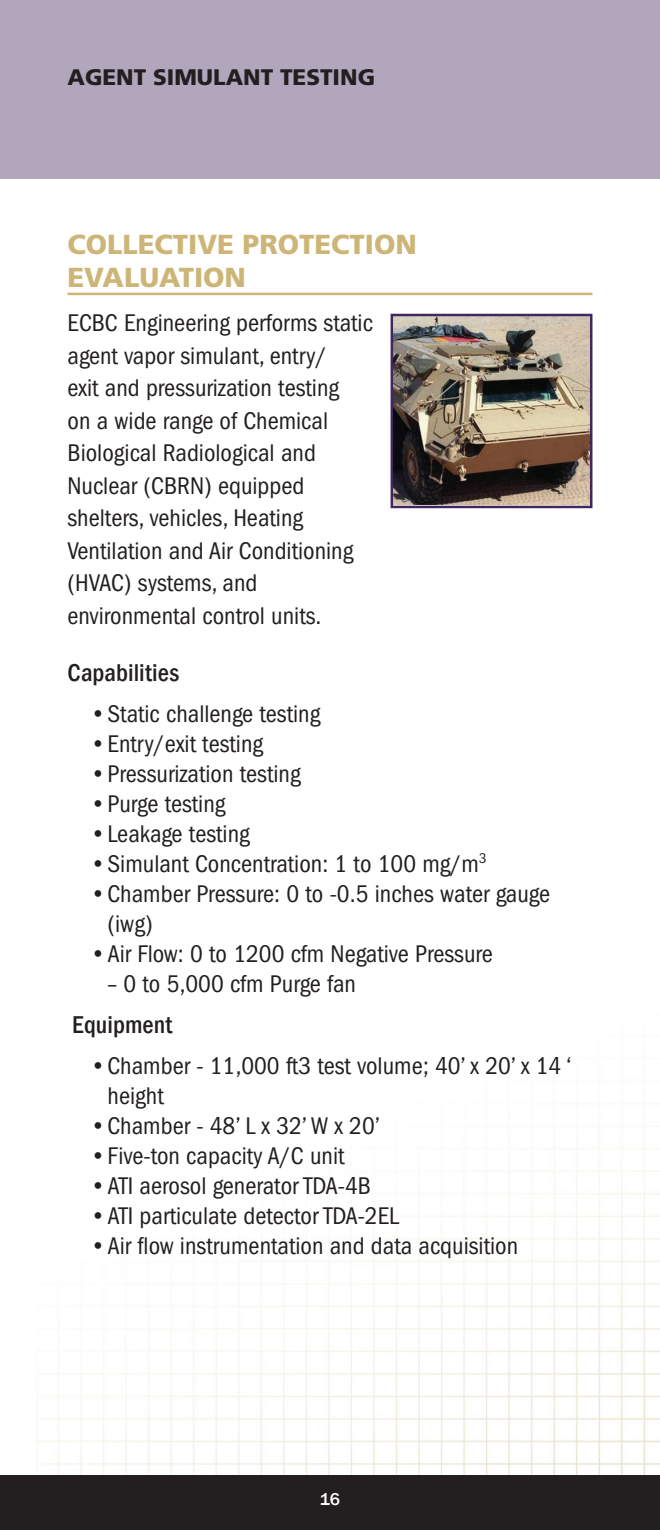
<style>
.page{position:relative;width:660px;height:1530px;background:#fff}
.page>*{position:absolute;margin:0;border:0;box-sizing:border-box;transform-origin:0 0}
.t1{font:900 27.5px/33px "Frutiger";color:#ccb576}
.t2{font:condensed 25px/32.5px "Franklin Gothic";color:#231f20}
.t3{font:500 condensed 25px "Franklin Gothic";letter-spacing:.005em;color:#231f20}
.t4{font:900 22.5px "Frutiger";color:#231f20}
.t5{font:500 17.5px "Franklin Gothic";color:#fff}
.s1{font-weight:500;font-size:23.75px}
</style>
<div class="page">
<img style="left:37px;top:178px;width:623px;height:1298px">
<div style="left:0;top:1476px;width:660px;height:54px;background:#231f20"></div>
<div style="left:0;top:0;width:660px;height:178px;background:#b1a6bb"></div>
<hr style="left:68px;top:293px;width:524px;height:2px;background:#ccb576">
<img style="left:394px;top:317px;width:195px;height:188px">
<div style="left:391px;top:314px;width:201px;height:194px;border:2px solid #41275e"></div>
<p class="t4" style="left:68px;top:64px;width:309px">AGENT SIMULANT TESTING</p>
<p class="t1" style="left:68px;top:228px;width:351px">COLLECTIVE PROTECTION<br>EVA</p>
<p class="t1" style="left:124px;top:261px;width:123px">LUATION</p>
<p class="t2" style="left:68px;top:307px;width:307px">ECBC Engineering performs static agent vapor simulant, entry/<br>exit and pressurization testing<br>on a wide range of Chemical<br>Biological Radiological and<br>Nuclear (CBRN) equipped shelters, vehicles, Heating<br>Ventilation and Air Conditioning (HVAC) systems, and environmental control units.</p>
<p class="t3" style="left:68px;top:656px;width:113px">Capabilities</p>
<p class="t2" style="left:90px;top:698px;width:232px"><span class="s1">•</span>Static challenge testing</p>
<p class="t2" style="left:90px;top:728px;width:175px"><span class="s1">•</span>Entry/exit testing</p>
<p class="t2" style="left:90px;top:758px;width:212px"><span class="s1">•</span>Pressurization testing</p>
<p class="t2" style="left:90px;top:788px;width:137px"><span class="s1">•</span>Purge testing</p>
<p class="t2" style="left:90px;top:818px;width:161px"><span class="s1">•</span>Leakage testing</p>
<p class="t2" style="left:90px;top:848px;width:398px"><span class="s1">•</span>Simulant Concentration: 1 to 100 mg/m<sup>3</sup></p>
<p class="t2" style="left:108px;top:879px;width:444px;line-height:30px;text-indent:-18px"><span class="s1">•</span>Chamber Pressure: 0 to -0.5 inches water gauge (iwg)</p>
<p class="t2" style="left:90px;top:938px;width:404px"><span class="s1">•</span>Air Flow: 0 to 1200 cfm Negative Pressure</p>
<p class="t2" style="left:108px;top:968px;width:250px">– 0 to 5,000 cfm Purge fan</p>
<p class="t3" style="left:72px;top:1008px;width:102px">Equipment</p>
<p class="t2" style="left:108px;top:1051px;width:465px;line-height:30px;text-indent:-18px"><span class="s1">•</span>Chamber - 11,000 ft3 test volume; 40’ x 20’ x 14 ‘ height</p>
<p class="t2" style="left:90px;top:1110px;width:291px"><span class="s1">•</span>Chamber - 48’ L x 32’ W x 20’</p>
<p class="t2" style="left:90px;top:1140px;width:256px"><span class="s1">•</span>Five-ton capacity A/C unit</p>
<p class="t2" style="left:90px;top:1170px;width:283px"><span class="s1">•</span>ATI aerosol generator TDA-4B</p>
<p class="t2" style="left:90px;top:1200px;width:310px"><span class="s1">•</span>ATI particulate detector TDA-2EL</p>
<p class="t2" style="left:90px;top:1230px;width:430px"><span class="s1">•</span>Air flow instrumentation and data acquisition</p>
<p class="t5" style="left:320px;top:1488px;width:22px">16</p>
</div>
